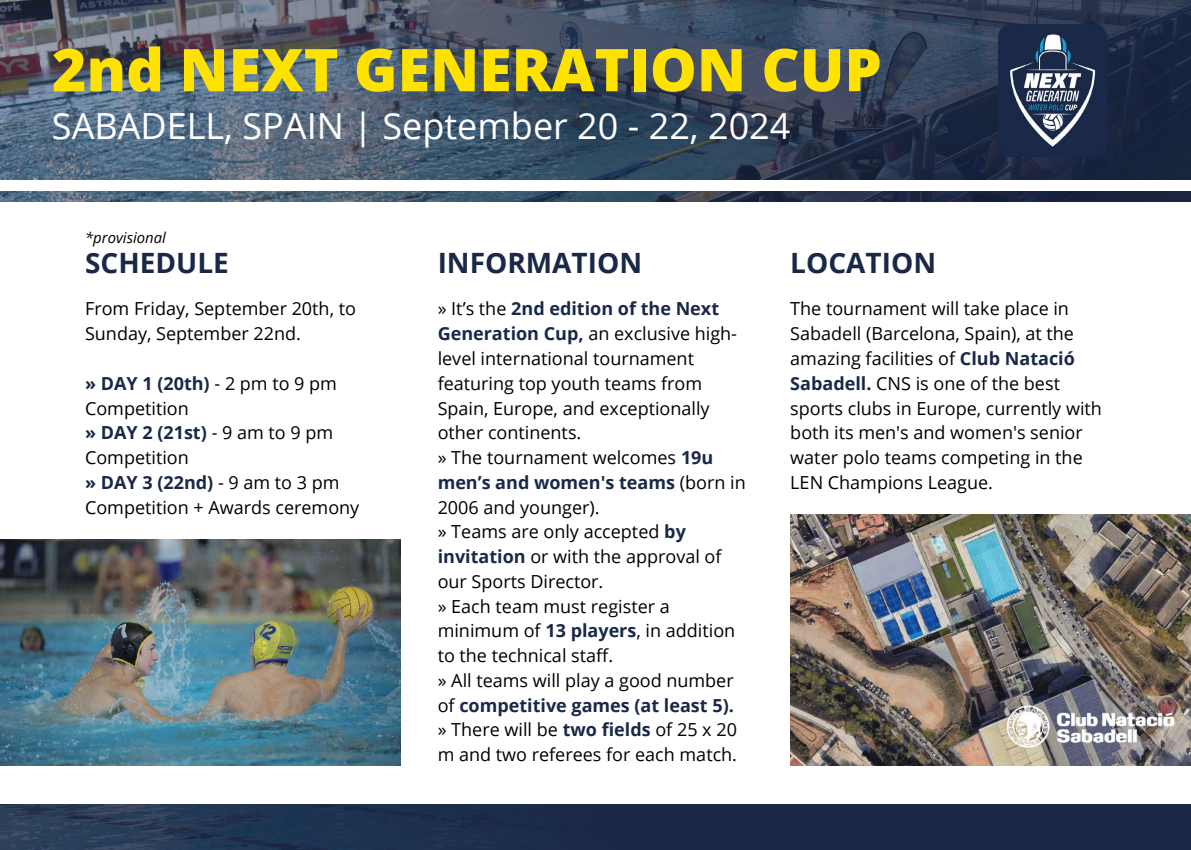
<style>
.page{position:relative;width:1191px;height:850px;background:#fff}
.page>*{position:absolute;margin:0;border:0;box-sizing:border-box;transform-origin:0 0}
.t1{font:800 59px "Open Sans Hebrew";color:#ffe200}
.t2{font:36px "Open Sans";color:#fff}
.t3{font:700 28px "Open Sans";color:#1a2847}
.t4{font:18px/24.8px "Open Sans";color:#000}
.t5{font:italic 14.9px "Open Sans";color:#000}
.s1{font-weight:700;color:#1a2847}
</style>
<div class="page">
<svg style="left:0;top:0;width:1190px;height:201px;background:#415065"></svg>
<img style="left:0;top:539px;width:400px;height:226px">
<img style="left:790px;top:515px;width:400px;height:250px">
<div style="left:0;top:181px;width:1190px;height:9px;background:#fff"></div>
<svg style="left:0;top:804px;width:1190px;height:46px;background:#1d2e4c"></svg>
<img style="left:998px;top:24px;width:107px;height:132px">
<img style="left:998px;top:696px;width:184px;height:61px">
<h1 class="t1" style="left:52px;top:28px;width:831px">2nd NEXT GENERATION CUP</h1>
<h2 class="t2" style="left:52px;top:100px;width:740px">SABADELL, SPAIN | September 20 - 22, 2024</h2>
<p class="t5" style="left:85px;top:227px;width:82px">*provisional</p>
<h3 class="t3" style="left:85px;top:244px;width:145px">SCHEDULE</h3>
<h3 class="t3" style="left:437px;top:244px;width:206px">INFORMATION</h3>
<h3 class="t3" style="left:790px;top:244px;width:147px">LOCATION</h3>
<p class="t4" style="left:85px;top:296px;width:272px">From Friday, September 20th, to<br>Sunday, September 22nd.</p>
<p class="t4" style="left:85px;top:370px;width:276px"><span class="s1">» DAY 1 (20th)</span> - 2 pm to 9 pm<br>Competition<br><span class="s1">» DAY 2 (21st)</span> - 9 am to 9 pm<br>Competition<br><span class="s1">» DAY 3 (22nd)</span> - 9 am to 3 pm<br>Competition + Awards ceremony</p>
<p class="t4" style="left:437px;top:296px;width:309px">» It’s the <span class="s1">2nd edition of the Next<br>Generation Cup,</span> an exclusive high&shy;level international tournament featuring top youth teams from<br>Spain, Europe, and exceptionally other continents.<br>» The tournament welcomes <span class="s1">19u men’s and women's teams</span> (born in<br>2006 and younger).<br>» Teams are only accepted <span class="s1">by invitation</span> or with the approval of our Sports Director.<br>» Each team must register a minimum of <span class="s1">13 players</span>, in addition to the technical staff.<br>» All teams will play a good number of <span class="s1">competitive games (at least 5). </span>» There will be <span class="s1">two fields</span> of 25 x 20 m and two referees for each match.</p>
<p class="t4" style="left:790px;top:296px;width:313px">The tournament will take place in<br>Sabadell (Barcelona, Spain), at the amazing facilities of <span class="s1">Club Natació<br>Sabadell.</span> CNS is one of the best sports clubs in Europe, currently with both its men's and women's senior water polo teams competing in the<br>LEN Champions League.</p>
</div>
